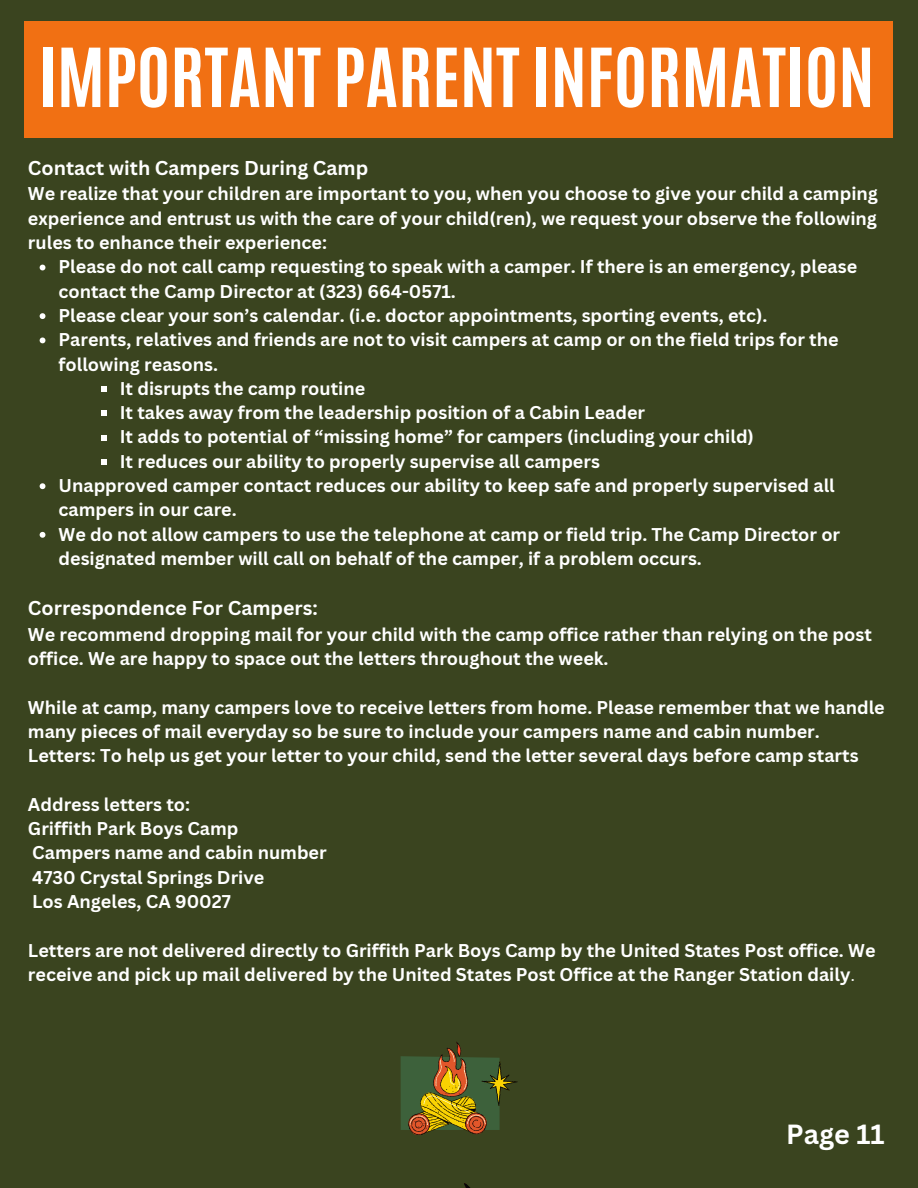
<style>
.page{position:relative;width:918px;height:1188px;background:#3a441f}
.page>*{position:absolute;margin:0;border:0;box-sizing:border-box;transform-origin:0 0}
.t1{font:700 69.15px "Antonio";color:#fff}
.t2{font:700 27px "Canva Sans";color:#fff}
.t3{font:700 19.5px "Canva Sans";color:#fff}
.t4{font:700 18px/24.3px "Canva Sans";color:#fff}
.s1{font-weight:400}
</style>
<div class="page">
<div style="left:25px;top:21px;width:868px;height:117px;background:#f17013"></div>
<svg style="left:40px;top:265px;width:5px;height:5px"></svg>
<svg style="left:40px;top:313px;width:5px;height:6px"></svg>
<svg style="left:40px;top:338px;width:5px;height:5px"></svg>
<svg style="left:101px;top:386px;width:6px;height:6px"></svg>
<svg style="left:101px;top:410px;width:6px;height:6px"></svg>
<svg style="left:101px;top:435px;width:6px;height:6px"></svg>
<svg style="left:101px;top:459px;width:6px;height:6px"></svg>
<svg style="left:40px;top:483px;width:5px;height:6px"></svg>
<svg style="left:40px;top:532px;width:5px;height:6px"></svg>
<svg style="left:401px;top:1042px;width:116px;height:93px"></svg>
<svg style="left:464px;top:1183px;width:6px;height:5px"></svg>
<h1 class="t1" style="left:38px;top:28px;width:838px">IMPORTANT PARENT INFORMATION</h1>
<h3 class="t3" style="left:28px;top:154px;width:342px">Contact with Campers During Camp</h3>
<h3 class="t4" style="left:28px;top:181px;width:852px;text-align:justify">We realize that your children are important to you, when you choose to give your child a camping experience and entrust us with the care of your child(ren), we request your observe the following rules to enhance their experience:</h3>
<p class="t4" style="left:59px;top:254px;width:800px">Please do not call camp requesting to speak with a camper. If there is an emergency, please contact the Camp Director at (323) 664-0571.</p>
<p class="t4" style="left:59px;top:303px;width:710px">Please clear your son’s calendar. (i.e. doctor appointments, sporting events, etc).</p>
<p class="t4" style="left:59px;top:327px;width:782px">Parents, relatives and friends are not to visit campers at camp or on the field trips for the following reasons.</p>
<p class="t4" style="left:120px;top:376px;width:247px">It disrupts the camp routine</p>
<p class="t4" style="left:120px;top:400px;width:527px">It takes away from the leadership position of a Cabin Leader</p>
<p class="t4" style="left:120px;top:424px;width:636px">It adds to potential of “missing home” for campers (including your child)</p>
<p class="t4" style="left:120px;top:449px;width:482px">It reduces our ability to properly supervise all campers</p>
<p class="t4" style="left:59px;top:473px;width:778px">Unapproved camper contact reduces our ability to keep safe and properly supervised all campers in our care.</p>
<p class="t4" style="left:59px;top:522px;width:783px">We do not allow campers to use the telephone at camp or field trip. The Camp Director or designated member will call on behalf of the camper, if a problem occurs.</p>
<h3 class="t3" style="left:28px;top:595px;width:291px">Correspondence For Campers:</h3>
<h3 class="t4" style="left:28px;top:622px;width:845px">We recommend dropping mail for your child with the camp office rather than relying on the post office. We are happy to space out the letters throughout the week.</h3>
<h3 class="t4" style="left:28px;top:695px;width:858px">While at camp, many campers love to receive letters from home. Please remember that we handle many pieces of mail everyday so be sure to include your campers name and cabin number.<br>Letters: To help us get your letter to your child, send the letter several days before camp starts</h3>
<h3 class="t4" style="left:28px;top:792px;width:300px">Address letters to:<br>Griffith Park Boys Camp<br>Campers name and cabin number<br>4730 Crystal Springs Drive<br>Los Angeles, CA 90027</h3>
<p class="t4" style="left:28px;top:938px;width:849px">Letters are not delivered directly to Griffith Park Boys Camp by the United States Post office. We receive and pick up mail delivered by the United States Post Office at the Ranger Station daily<span class="s1">.</span></p>
<p class="t2" style="left:786px;top:1115px;width:100px">Page 11</p>
</div>
